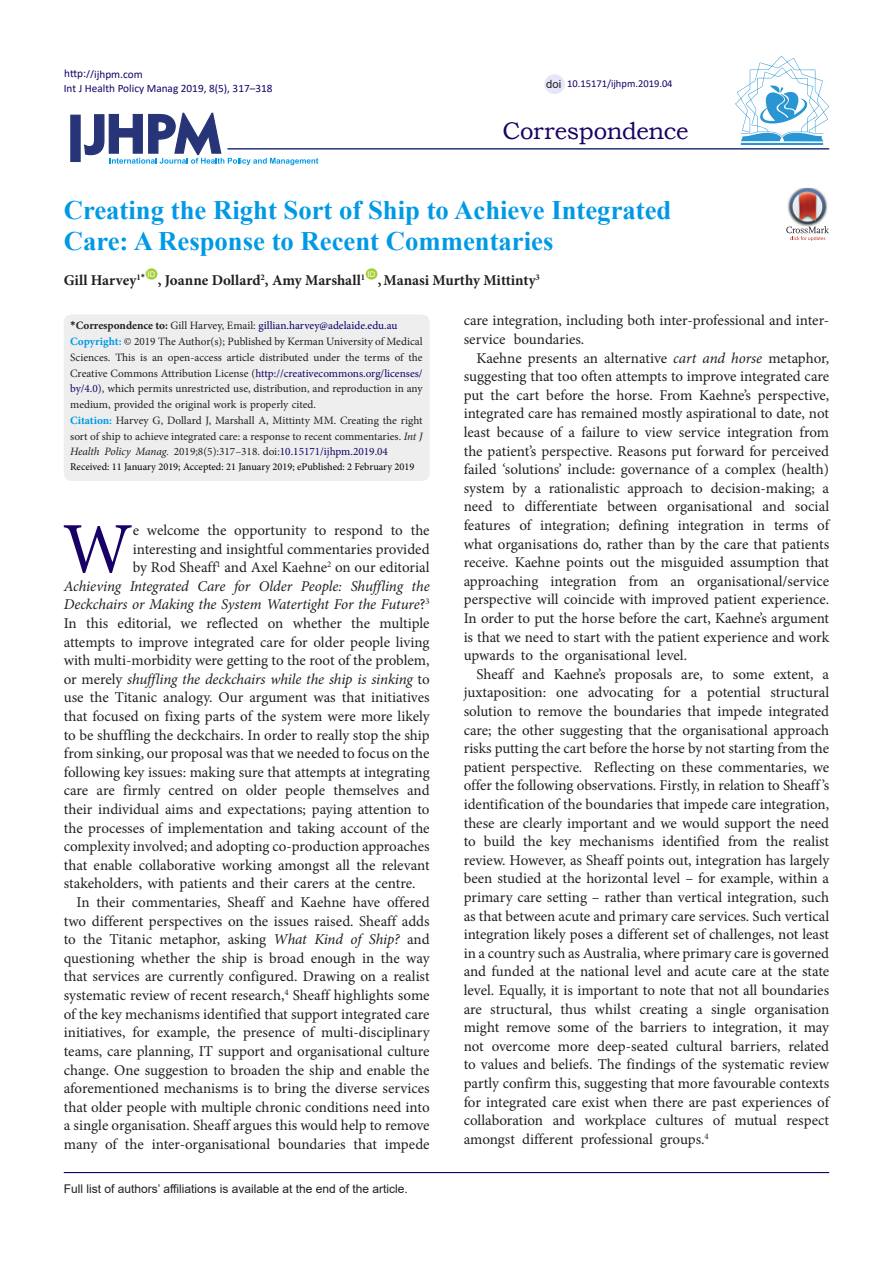
<style>
.page{position:relative;width:893px;height:1263px;background:#fff}
.page>*{position:absolute;margin:0;border:0;box-sizing:border-box;transform-origin:0 0}
.t1{font:72.3px "Minion Pro";color:#190066}
.Default{font:700 26.7px/31.5px "Times New Roman";color:#0099e5}
.t2{font:24px "Bookman Old Style";letter-spacing:-.015em;color:#190066}
.t3{font:15px/18.6px "Minion Pro";letter-spacing:-.005em;color:#231f20;text-align:justify}
.t4{font:italic 15px "Minion Pro";letter-spacing:-.01em;color:#231f20}
.Default-2{font:700 15px "Minion Pro";letter-spacing:-.005em;color:#231f20}
.t5{font:12px "Arial";color:#231f20}
.Default-3{font:11.25px/15.8px "Minion Pro";color:#231f20;text-align:justify}
.t6{font:11.25px "Minion Pro";color:#050066}
.t7{font:11.25px "Calibri";color:#190066}
.t8{font:11.25px "Arial";color:#231f20}
.t9{font:10.5px "Calibri";color:#190066}
.Default-4{font:10.35px "Minion Pro";color:#000}
.t10{font:7.8px "Arial";color:#fff}
.s1{font-family:"Calibri";font-weight:700;color:#231f20}
.s2{font-weight:700;color:#231f20}
.s3{color:#231f20}
.s4{font-weight:700;color:#0099e5}
.s5{color:#190066}
.s6{font-style:italic}
.s7{font-style:normal}
</style>
<div class="page">
<svg style="left:84px;top:112px;width:234px;height:53px"></svg>
<div style="left:70px;top:115px;width:11px;height:47px;background:#273578;border:1px solid #273578"></div>
<div style="left:146px;top:268px;width:11px;height:12px;background:#a6ce39;border-radius:50%"></div>
<div style="left:366px;top:268px;width:11px;height:12px;background:#a6ce39;border-radius:50%"></div>
<hr style="left:227px;top:148px;width:602px;height:2px;background:#273578">
<hr style="left:64px;top:1172px;width:765px;height:1px;background:#190066">
<hr style="left:741px;top:143px;width:82px;height:2px;background:#2995d2">
<svg style="left:735px;top:56px;width:94px;height:85px"></svg>
<div style="left:544px;top:74px;width:21px;height:20px;background:#e6e6fa;border-radius:50%"></div>
<img style="left:798px;top:188px;width:18px;height:1px">
<svg style="left:786px;top:189px;width:43px;height:52px"></svg>
<div style="left:64px;top:314px;width:366px;height:167px;background:#eee;border-radius:8px"></div>
<p class="t7" style="left:64px;top:66px;width:80px">http://ijhpm.com</p>
<p class="t7" style="left:64px;top:81px;width:210px">Int J Health Policy Manag 2019, 8(5), 317–318</p>
<p class="t8" style="left:546px;top:76px;width:17px">doi</p>
<p class="t9" style="left:567px;top:76px;width:107px">10.15171/ijhpm.2019.04</p>
<p class="t2" style="left:502px;top:115px;width:188px">Correspondence</p>
<p class="Default" style="left:64px;top:193px;width:609px">Creating the Right Sort of Ship to Achieve Integrated<br>Care: A Response to Recent Commentaries</p>
<p class="Default-2" style="left:64px;top:270px;width:83px">Gill Harvey<sup>1</sup><sup>*</sup></p>
<p class="t10" style="left:148px;top:269px;width:9px">ID</p>
<p class="t10" style="left:368px;top:269px;width:9px">ID</p>
<p class="Default-2" style="left:158px;top:270px;width:209px">, Joanne Dollard<sup>2</sup>, Amy Marshall<sup>1</sup></p>
<p class="Default-2" style="left:378px;top:270px;width:164px">,Manasi Murthy Mittinty<sup>3</sup></p>
<p class="t6" style="left:70px;top:318px;width:329px"><span class="s1">*</span><span class="s2">Correspondence to:</span> <span class="s3">Gill Harvey, Email:</span> gillian.harvey@adelaide.edu.au</p>
<p class="Default-3" style="left:70px;top:334px;width:354px"><span class="s4">Copyright:</span> © 2019 The Author(s); Published by Kerman University of Medical Sciences. This is an open-access article distributed under the terms of the Creative Commons Attribution License (<span class="s5">http://creativecommons.org/licenses/ by/4.0)</span>, which permits unrestricted use, distribution, and reproduction in any medium, provided the original work is properly cited.</p>
<p class="Default-3" style="left:70px;top:412px;width:354px"><span class="s4">Citation:</span> Harvey G, Dollard J, Marshall A, Mittinty MM. Creating the right sort of ship to achieve integrated care: a response to recent commentaries. <span class="s6">Int J Health Policy Manag.</span> 2019;8(5):317–318. doi:<span class="s5">10.15171/ijhpm.2019.04</span></p>
<p class="Default-4" style="left:70px;top:460px;width:346px">Received: 11 January 2019; Accepted: 21 January 2019; ePublished: 2 February 2019</p>
<p class="t1" style="left:63px;top:501px;width:72px">W</p>
<p class="t3" style="left:133px;top:521px;width:298px">e welcome the opportunity to respond to the</p>
<p class="t3" style="left:133px;top:540px;width:298px">interesting and insightful commentaries provided</p>
<p class="t3" style="left:133px;top:558px;width:298px">by Rod Sheaff<sup>1</sup> and Axel Kaehne<sup>2</sup> on our editorial</p>
<p class="t4" style="left:64px;top:576px;width:367px">Achieving Integrated Care for Older People: Shuffling the</p>
<p class="t4" style="left:64px;top:594px;width:367px">Deckchairs or Making the System Watertight For the Future<span class="s7">?</span><sup>3</sup></p>
<p class="t3" style="left:64px;top:614px;width:367px">In this editorial, we reflected on whether the multiple</p>
<p class="t3" style="left:64px;top:633px;width:367px">attempts to improve integrated care for older people living</p>
<p class="t3" style="left:64px;top:651px;width:367px">with multi-morbidity were getting to the root of the problem,</p>
<p class="t4" style="left:64px;top:669px;width:367px"><span class="s7">or merely</span> shuffling the deckchairs while the ship is sinking <span class="s7">to</span></p>
<p class="t3" style="left:64px;top:688px;width:367px">use the Titanic analogy. Our argument was that initiatives</p>
<p class="t3" style="left:64px;top:707px;width:367px">that focused on fixing parts of the system were more likely</p>
<p class="t3" style="left:64px;top:726px;width:367px">to be shuffling the deckchairs. In order to really stop the ship</p>
<p class="t3" style="left:64px;top:744px;width:367px">from sinking, our proposal was that we needed to focus on the</p>
<p class="t3" style="left:64px;top:763px;width:367px">following key issues: making sure that attempts at integrating</p>
<p class="t3" style="left:64px;top:781px;width:367px">care are firmly centred on older people themselves and</p>
<p class="t3" style="left:64px;top:800px;width:367px">their individual aims and expectations; paying attention to</p>
<p class="t3" style="left:64px;top:819px;width:367px">the processes of implementation and taking account of the</p>
<p class="t3" style="left:64px;top:837px;width:367px">complexity involved; and adopting co-production approaches</p>
<p class="t3" style="left:64px;top:856px;width:367px">that enable collaborative working amongst all the relevant</p>
<p class="t3" style="left:64px;top:874px;width:353px">stakeholders, with patients and their carers at the centre.</p>
<p class="t3" style="left:64px;top:893px;width:367px;text-indent:13px">In their commentaries, Sheaff and Kaehne have offered two different perspectives on the issues raised. Sheaff adds to the Titanic metaphor, asking <span class="s6">What Kind of Ship?</span> and questioning whether the ship is broad enough in the way that services are currently configured. Drawing on a realist systematic review of recent research,<sup>4</sup> Sheaff highlights some of the key mechanisms identified that support integrated care initiatives, for example, the presence of multi-disciplinary teams, care planning, IT support and organisational culture change. One suggestion to broaden the ship and enable the aforementioned mechanisms is to bring the diverse services that older people with multiple chronic conditions need into a single organisation. Sheaff argues this would help to remove many of the inter-organisational boundaries that impede</p>
<p class="t5" style="left:64px;top:1180px;width:346px">Full list of authors’ affiliations is available at the end of the article.</p>
<p class="t3" style="left:464px;top:311px;width:367px">care integration, including both inter-professional and inter&shy;service boundaries.</p>
<p class="t3" style="left:464px;top:349px;width:367px;text-indent:13px">Kaehne presents an alternative <span class="s6">cart and horse</span> metaphor, suggesting that too often attempts to improve integrated care put the cart before the horse. From Kaehne’s perspective, integrated care has remained mostly aspirational to date, not least because of a failure to view service integration from the patient’s perspective. Reasons put forward for perceived failed ‘solutions’ include: governance of a complex (health) system by a rationalistic approach to decision-making; a need to differentiate between organisational and social features of integration; defining integration in terms of what organisations do, rather than by the care that patients receive. Kaehne points out the misguided assumption that approaching integration from an organisational/service perspective will coincide with improved patient experience.<br>In order to put the horse before the cart, Kaehne’s argument is that we need to start with the patient experience and work upwards to the organisational level.</p>
<p class="t3" style="left:464px;top:665px;width:367px;text-indent:13px">Sheaff and Kaehne’s proposals are, to some extent, a juxtaposition: one advocating for a potential structural solution to remove the boundaries that impede integrated care; the other suggesting that the organisational approach risks putting the cart before the horse by not starting from the patient perspective. Reflecting on these commentaries, we offer the following observations. Firstly, in relation to Sheaff ’s identification of the boundaries that impede care integration, these are clearly important and we would support the need to build the key mechanisms identified from the realist review. However, as Sheaff points out, integration has largely been studied at the horizontal level – for example, within a primary care setting – rather than vertical integration, such as that between acute and primary care services. Such vertical integration likely poses a different set of challenges, not least in a country such as Australia, where primary care is governed and funded at the national level and acute care at the state level. Equally, it is important to note that not all boundaries are structural, thus whilst creating a single organisation might remove some of the barriers to integration, it may not overcome more deep-seated cultural barriers, related to values and beliefs. The findings of the systematic review partly confirm this, suggesting that more favourable contexts for integrated care exist when there are past experiences of collaboration and workplace cultures of mutual respect amongst different professional groups.<sup>4</sup></p>
</div>
